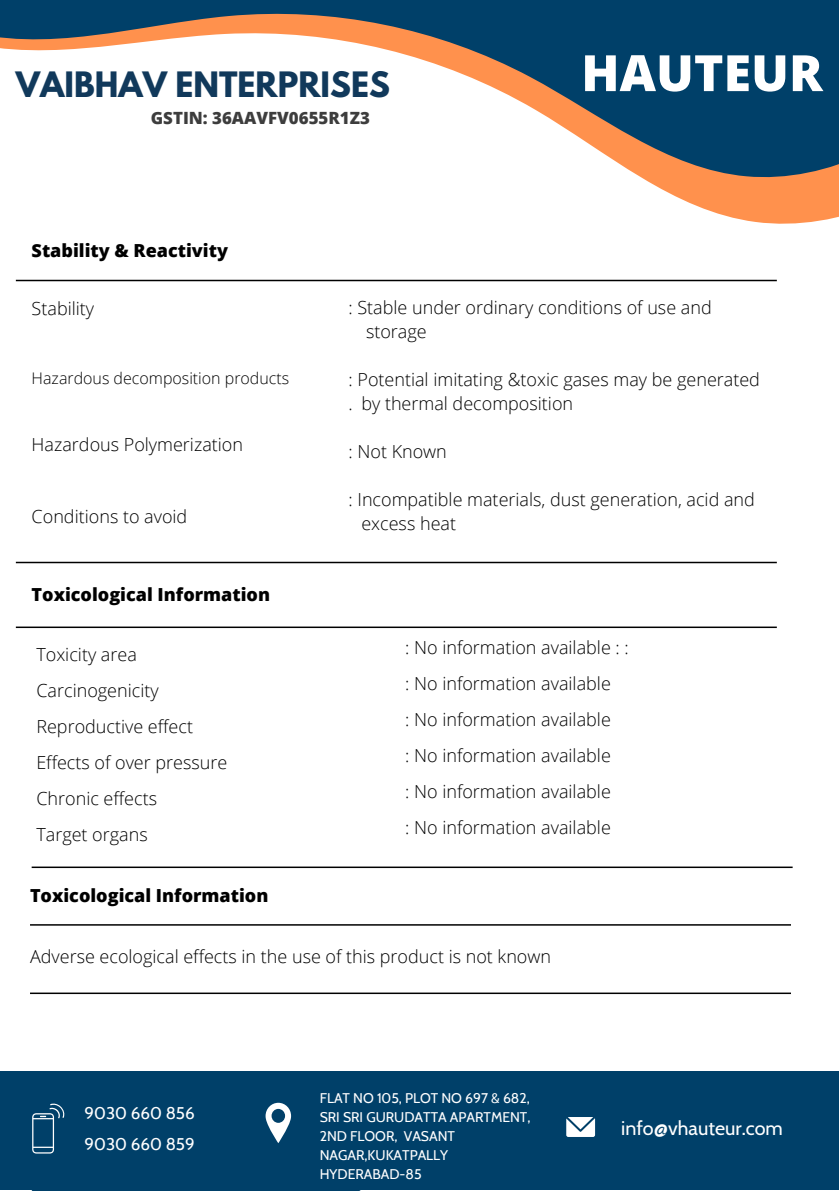
<style>
.page{position:relative;width:839px;height:1191px;background:#fff}
.page>*{position:absolute;margin:0;border:0;box-sizing:border-box;transform-origin:0 0}
.t1{font:800 50px "Open Sans";color:#fff}
.t2{font:700 31px "League Spartan";color:#11395b}
.t3{font:19.8px "Cabin";color:#fff}
.t4{font:300 18px/36px "Open Sans";color:#000}
.t5{font:800 18px "Open Sans";color:#000}
.t6{font:17px "Cabin";color:#fff}
.t7{font:800 16.8px "Open Sans";color:#3d3d3d}
.t8{font:300 16px "Open Sans";color:#000}
.t9{font:14px/19.2px "Cabin";color:#fff}
.s1{color:#fff}
</style>
<div class="page">
<hr style="left:15px;top:279px;width:762px;height:3px;background:#c0c0c0">
<svg style="left:0;top:0;width:838px;height:224px"></svg>
<div style="left:0;top:1071px;width:838px;height:120px;background:#004069"></div>
<svg style="left:265px;top:1103px;width:26px;height:40px"></svg>
<svg style="left:32px;top:1103px;width:33px;height:51px;background:#255b7e"></svg>
<svg style="left:566px;top:1117px;width:29px;height:20px"></svg>
<hr style="left:16px;top:280px;width:760px;height:1px;background:#000">
<hr style="left:16px;top:562px;width:760px;height:1px;background:#000">
<hr style="left:16px;top:627px;width:760px;height:1px;background:#000">
<hr style="left:32px;top:867px;width:760px;height:1px;background:#000">
<hr style="left:30px;top:924px;width:761px;height:2px;background:#000">
<hr style="left:30px;top:993px;width:761px;height:1px;background:#000">
<h2 class="t2" style="left:16px;top:70px;width:375px">VAIBHAV ENTERPRISES</h2>
<p class="t7" style="left:151px;top:106px;width:220px">GSTIN: 36AAVFV0655R1Z3</p>
<h1 class="t1" style="left:581px;top:38px;width:243px">HAUTEUR</h1>
<p class="t5" style="left:32px;top:238px;width:198px">Stability &amp; Reactivity</p>
<p class="t4" style="left:32px;top:290px;width:64px">Stability</p>
<p class="t8" style="left:32px;top:367px;width:259px">Hazardous decomposition products</p>
<p class="t4" style="left:32px;top:426px;width:213px">Hazardous Polymerization</p>
<p class="t4" style="left:32px;top:498px;width:157px">Conditions to avoid</p>
<p class="t5" style="left:32px;top:582px;width:240px">Toxicological Information</p>
<p class="t4" style="left:348px;top:295px;width:364px;line-height:24px">: Stable under ordinary conditions of use and <span class="s1">...</span>storage</p>
<p class="t4" style="left:348px;top:367px;width:413px;line-height:24px">: Potential imitating &amp;toxic gases may be generated .<span class="s1">..</span>by thermal decomposition</p>
<p class="t4" style="left:348px;top:433px;width:100px">: Not Known</p>
<p class="t4" style="left:348px;top:487px;width:408px;line-height:24px">: Incompatible materials, dust generation, acid and <span class="s1">...</span>excess heat</p>
<p class="t4" style="left:36px;top:636px;width:192px">Toxicity area<br>Carcinogenicity<br>Reproductive effect<br>Effects of over pressure<br>Chronic effects<br>Target organs</p>
<p class="t4" style="left:405px;top:629px;width:225px">: No information available : : : No information available<br>: No information available<br>: No information available<br>: No information available<br>: No information available</p>
<p class="t5" style="left:30px;top:883px;width:240px">Toxicological Information</p>
<p class="t4" style="left:30px;top:938px;width:522px">Adverse ecological effects in the use of this product is not known</p>
<p class="t6" style="left:85px;top:1102px;width:112px">9030 660 856</p>
<p class="t6" style="left:85px;top:1133px;width:112px">9030 660 859</p>
<p class="t9" style="left:320px;top:1088px;width:212px">FLAT NO 105, PLOT NO 697 &amp; 682,<br>SRI SRI GURUDATTA APARTMENT,<br>2ND FLOOR, VASANT<br>NAGAR,KUKATPALLY<br>HYDERABAD-85</p>
<p class="t3" style="left:621px;top:1116px;width:163px">info@vhauteur.com</p>
</div>
